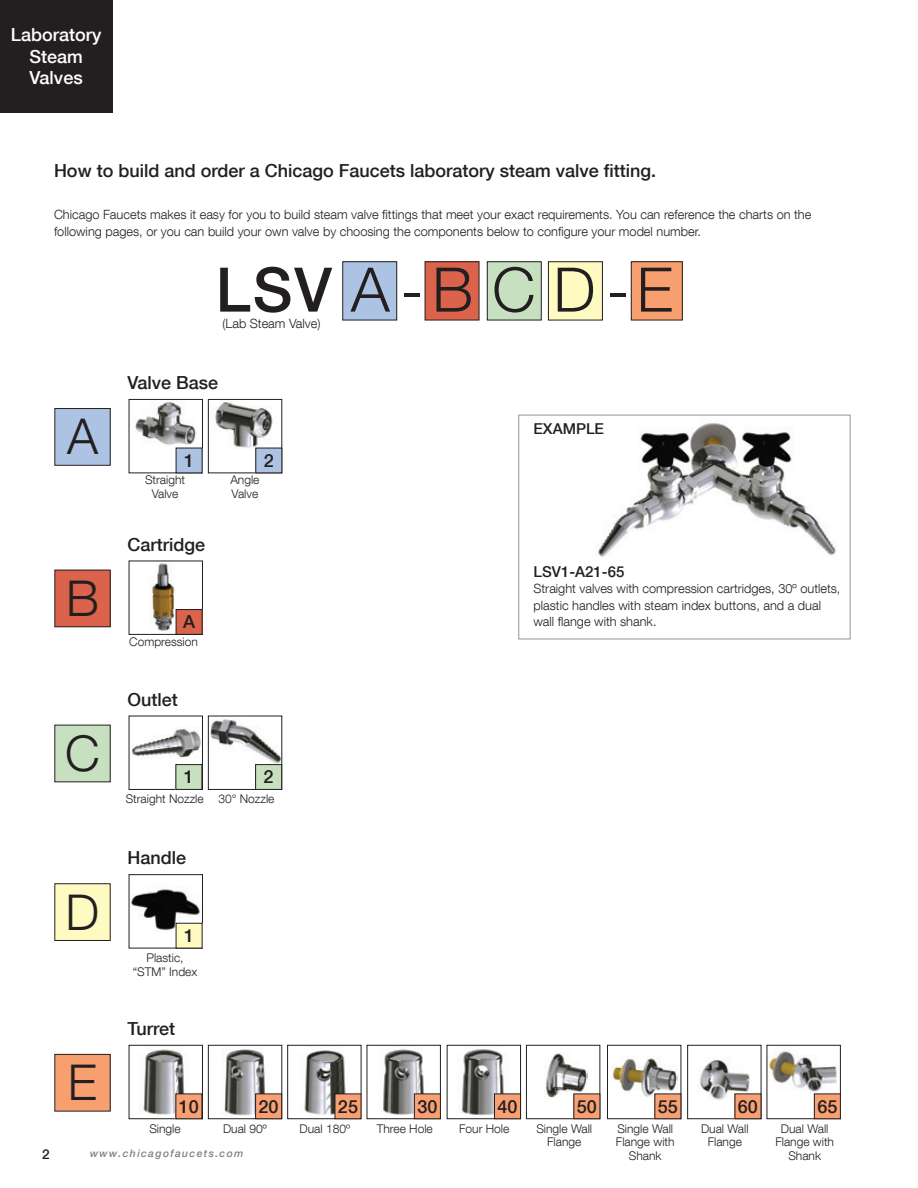
<style>
.page{position:relative;width:918px;height:1188px;background:#fff}
.page>*{position:absolute;margin:0;border:0;box-sizing:border-box;transform-origin:0 0}
.t1{font:300 61.5px "Helvetica Neue LT Com";color:#231f20}
.t2{font:300 49.2px "Helvetica Neue LT Com";color:#231f20}
.t3{font:500 18px "Helvetica Neue LT Com";color:#231f20}
.t4{font:500 18px/21.6px "Helvetica Neue LT Com";color:#fff;text-align:center}
.t5{font:500 15px "Helvetica Neue LT Com";color:#231f20}
.t6{font:500 13.5px "Helvetica Neue LT Com";color:#231f20}
.t7{font:300 12.75px/16.5px "Helvetica Neue LT Com";color:#231f20}
.t8{font:300 12px/13.5px "Helvetica Neue LT Com";color:#231f20;text-align:center}
.t9{font:italic 500 10.5px "Helvetica Neue LT Com";letter-spacing:.125em;color:#808285}
.s1{font-weight:500}
</style>
<div class="page">
<div style="left:0;top:0;width:113px;height:113px;background:#231f20"></div>
<img style="left:597px;top:423px;width:239px;height:134px">
<div style="left:631px;top:262px;width:51px;height:58px;background:#f89f70"></div>
<div style="left:631px;top:261px;width:52px;height:59px;border:1px solid #231f20"></div>
<div style="left:548px;top:262px;width:54px;height:58px;background:#fffac1"></div>
<div style="left:548px;top:261px;width:55px;height:59px;border:1px solid #231f20"></div>
<div style="left:487px;top:262px;width:54px;height:58px;background:#c7e0bf"></div>
<div style="left:487px;top:261px;width:55px;height:59px;border:1px solid #231f20"></div>
<div style="left:425px;top:262px;width:54px;height:58px;background:#db634b"></div>
<div style="left:343px;top:262px;width:54px;height:58px;background:#adc3e4"></div>
<div style="left:342px;top:261px;width:55px;height:59px;border:1px solid #231f20"></div>
<div style="left:518px;top:415px;width:332px;height:224px;border:1px solid #939598"></div>
<img style="left:215px;top:401px;width:64px;height:48px">
<div style="left:208px;top:399px;width:74px;height:74px;border:1px solid #231f20"></div>
<img style="left:135px;top:401px;width:61px;height:44px">
<div style="left:129px;top:399px;width:74px;height:74px;border:1px solid #231f20"></div>
<div style="left:55px;top:409px;width:55px;height:56px;background:#adc3e4"></div>
<div style="left:55px;top:408px;width:56px;height:58px;border:1px solid #231f20"></div>
<img style="left:149px;top:563px;width:27px;height:70px">
<div style="left:129px;top:561px;width:74px;height:74px;border:1px solid #231f20"></div>
<div style="left:55px;top:570px;width:55px;height:57px;background:#db634b"></div>
<div style="left:55px;top:570px;width:56px;height:57px;border:1px solid #231f20"></div>
<img style="left:210px;top:719px;width:70px;height:45px">
<div style="left:208px;top:716px;width:74px;height:74px;border:1px solid #231f20"></div>
<img style="left:131px;top:729px;width:70px;height:29px">
<div style="left:129px;top:716px;width:74px;height:74px;border:1px solid #231f20"></div>
<div style="left:55px;top:725px;width:55px;height:57px;background:#c7e0bf"></div>
<img style="left:131px;top:886px;width:70px;height:45px">
<div style="left:129px;top:874px;width:74px;height:74px;border:1px solid #231f20"></div>
<div style="left:55px;top:884px;width:55px;height:56px;background:#fffac1"></div>
<div style="left:55px;top:883px;width:56px;height:58px;border:1px solid #231f20"></div>
<div style="left:176px;top:448px;width:26px;height:25px;background:#adc3e4"></div>
<div style="left:256px;top:448px;width:26px;height:25px;background:#adc3e4"></div>
<div style="left:255px;top:448px;width:27px;height:25px;border:1px solid #231f20"></div>
<div style="left:176px;top:610px;width:26px;height:24px;background:#db634b"></div>
<div style="left:176px;top:609px;width:26px;height:26px;border:1px solid #231f20"></div>
<div style="left:176px;top:765px;width:26px;height:24px;background:#c7e0bf"></div>
<div style="left:176px;top:764px;width:26px;height:26px;border:1px solid #231f20"></div>
<div style="left:256px;top:765px;width:26px;height:24px;background:#c7e0bf"></div>
<div style="left:255px;top:764px;width:27px;height:26px;border:1px solid #231f20"></div>
<div style="left:176px;top:923px;width:26px;height:25px;background:#fffac1"></div>
<div style="left:55px;top:1054px;width:55px;height:57px;background:#f89f70"></div>
<img style="left:222px;top:1048px;width:47px;height:68px">
<div style="left:208px;top:1045px;width:74px;height:74px;border:1px solid #231f20"></div>
<img style="left:304px;top:1050px;width:45px;height:67px">
<div style="left:287px;top:1045px;width:74px;height:74px;border:1px solid #231f20"></div>
<img style="left:383px;top:1049px;width:45px;height:68px">
<div style="left:367px;top:1045px;width:74px;height:74px;border:1px solid #231f20"></div>
<img style="left:143px;top:1049px;width:45px;height:68px">
<div style="left:129px;top:1045px;width:74px;height:74px;border:1px solid #231f20"></div>
<img style="left:461px;top:1049px;width:49px;height:67px">
<div style="left:447px;top:1045px;width:74px;height:74px;border:1px solid #231f20"></div>
<img style="left:546px;top:1053px;width:42px;height:45px">
<div style="left:526px;top:1045px;width:74px;height:74px;border:1px solid #231f20"></div>
<img style="left:612px;top:1058px;width:65px;height:39px">
<div style="left:607px;top:1045px;width:74px;height:74px;border:1px solid #231f20"></div>
<img style="left:700px;top:1060px;width:51px;height:41px">
<div style="left:687px;top:1045px;width:74px;height:74px;border:1px solid #231f20"></div>
<img style="left:769px;top:1051px;width:68px;height:41px">
<div style="left:767px;top:1045px;width:74px;height:74px;border:1px solid #231f20"></div>
<div style="left:176px;top:1094px;width:26px;height:25px;background:#f8a072"></div>
<div style="left:256px;top:1094px;width:26px;height:25px;background:#f8a072"></div>
<div style="left:255px;top:1094px;width:27px;height:25px;border:1px solid #231f20"></div>
<div style="left:335px;top:1094px;width:26px;height:25px;background:#f8a072"></div>
<div style="left:414px;top:1094px;width:26px;height:25px;background:#f8a072"></div>
<div style="left:414px;top:1094px;width:27px;height:25px;border:1px solid #231f20"></div>
<div style="left:494px;top:1094px;width:27px;height:25px;background:#f8a072"></div>
<div style="left:494px;top:1094px;width:27px;height:25px;border:1px solid #231f20"></div>
<div style="left:574px;top:1094px;width:26px;height:25px;background:#f8a072"></div>
<div style="left:655px;top:1094px;width:26px;height:25px;background:#f8a072"></div>
<div style="left:735px;top:1094px;width:26px;height:25px;background:#f8a072"></div>
<div style="left:814px;top:1094px;width:26px;height:25px;background:#f8a072"></div>
<div style="left:814px;top:1094px;width:27px;height:25px;border:1px solid #231f20"></div>
<h3 class="t4" style="left:11px;top:24px;width:92px">Laboratory<br>Steam<br>Valves</h3>
<h3 class="t3" style="left:54px;top:160px;width:604px">How to build and order a Chicago Faucets laboratory steam valve fitting.</h3>
<p class="t7" style="left:54px;top:206px;width:759px">Chicago Faucets makes it easy for you to build steam valve fittings that meet your exact requirements. You can reference the charts on the following pages, or you can build your own valve by choosing the components below to configure your model number.</p>
<h1 class="t1" style="left:216px;top:252px;width:459px"><span class="s1">LSV</span> A-B C D-E</h1>
<p class="t7" style="left:222px;top:315px;width:100px">(Lab Steam Valve)</p>
<h2 class="t2" style="left:67px;top:407px;width:32px">A</h2>
<h2 class="t2" style="left:66px;top:568px;width:34px">B</h2>
<h2 class="t2" style="left:65px;top:723px;width:36px">C</h2>
<h2 class="t2" style="left:66px;top:882px;width:35px">D</h2>
<h2 class="t2" style="left:68px;top:1053px;width:31px">E</h2>
<h3 class="t3" style="left:127px;top:372px;width:92px">Valve Base</h3>
<h3 class="t3" style="left:184px;top:450px;width:12px">1</h3>
<h3 class="t3" style="left:264px;top:450px;width:12px">2</h3>
<p class="t8" style="left:145px;top:473px;width:42px">Straight<br>Valve</p>
<p class="t8" style="left:230px;top:473px;width:31px;text-align:left">Angle<br>Valve</p>
<h3 class="t3" style="left:127px;top:533px;width:79px">Cartridge</h3>
<h3 class="t3" style="left:183px;top:611px;width:14px">A</h3>
<p class="t8" style="left:129px;top:634px;width:70px">Compression</p>
<h3 class="t3" style="left:127px;top:688px;width:52px">Outlet</h3>
<h3 class="t3" style="left:184px;top:766px;width:12px">1</h3>
<h3 class="t3" style="left:264px;top:766px;width:12px">2</h3>
<p class="t8" style="left:126px;top:792px;width:150px">Straight Nozzle 30° Nozzle</p>
<h3 class="t3" style="left:127px;top:847px;width:60px">Handle</h3>
<h3 class="t3" style="left:184px;top:925px;width:12px">1</h3>
<p class="t8" style="left:133px;top:951px;width:66px">Plastic, “STM” Index</p>
<h3 class="t3" style="left:127px;top:1018px;width:49px">Turret</h3>
<p class="t5" style="left:534px;top:420px;width:72px">EXAMPLE</p>
<p class="t5" style="left:534px;top:563px;width:92px">LSV1-A21-65</p>
<p class="t7" style="left:534px;top:580px;width:309px">Straight valves with compression cartridges, 30º outlets, plastic handles with steam index buttons, and a dual wall flange with shank.</p>
<h3 class="t3" style="left:179px;top:1095px;width:22px">10</h3>
<h3 class="t3" style="left:259px;top:1095px;width:22px">20</h3>
<h3 class="t3" style="left:338px;top:1095px;width:22px">25</h3>
<h3 class="t3" style="left:417px;top:1095px;width:22px">30</h3>
<h3 class="t3" style="left:497px;top:1095px;width:22px">40</h3>
<h3 class="t3" style="left:577px;top:1095px;width:22px">50</h3>
<h3 class="t3" style="left:658px;top:1095px;width:22px">55</h3>
<h3 class="t3" style="left:738px;top:1095px;width:22px">60</h3>
<h3 class="t3" style="left:817px;top:1095px;width:22px">65</h3>
<p class="t8" style="left:149px;top:1121px;width:33px">Single</p>
<p class="t8" style="left:223px;top:1121px;width:45px">Dual 90º</p>
<p class="t8" style="left:300px;top:1121px;width:52px">Dual 180º</p>
<p class="t8" style="left:377px;top:1121px;width:58px">Three Hole</p>
<p class="t8" style="left:459px;top:1121px;width:52px">Four Hole</p>
<p class="t8" style="left:536px;top:1121px;width:57px">Single Wall<br>Flange</p>
<p class="t8" style="left:616px;top:1121px;width:60px">Single Wall<br>Flange with<br>Shank</p>
<p class="t8" style="left:701px;top:1121px;width:49px">Dual Wall<br>Flange</p>
<p class="t8" style="left:775px;top:1121px;width:60px">Dual Wall<br>Flange with<br>Shank</p>
<p class="t6" style="left:42px;top:1146px;width:9px">2</p>
<p class="t9" style="left:90px;top:1147px;width:155px">www.chicagofaucets.com</p>
</div>
